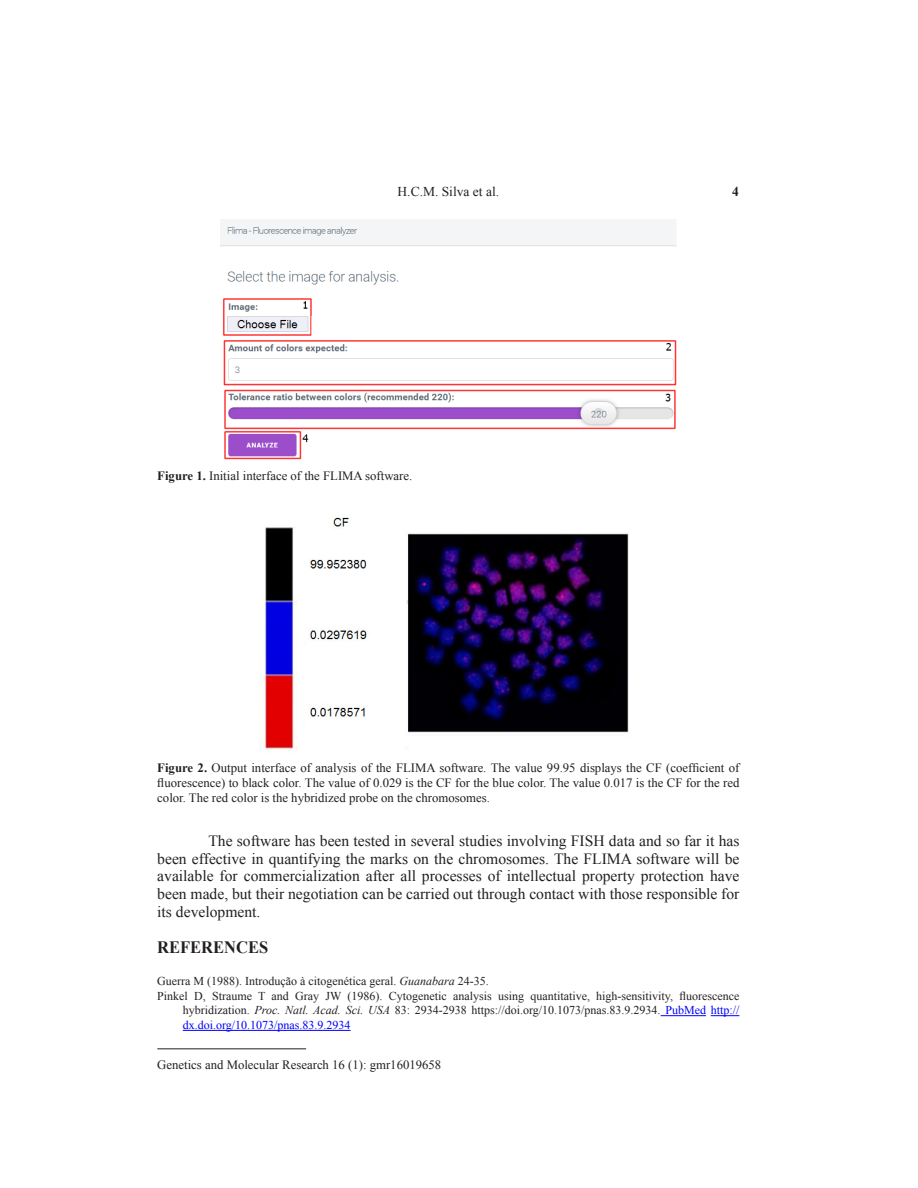
<style>
.page{position:relative;width:918px;height:1188px;background:#fff}
.page>*{position:absolute;margin:0;border:0;box-sizing:border-box;transform-origin:0 0}
.Títulos_1_e_2{font:700 17.4px "Times New Roman";color:#231f20;scale:.95 1}
.Texto{font:15.6px/17.7px "Times New Roman";color:#231f20;text-align:justify}
.t1{font:13.5px "Times New Roman";color:#231f20}
.t2{font:700 13.5px "Times New Roman";color:#231f20}
.Legendas{font:12.75px/14.7px "Times New Roman";color:#231f20;text-align:justify}
.Referências{font:12px/14.7px "Times New Roman";color:#231f20;text-align:justify}
.s1{font-weight:700}
.s2{font-style:italic}
.s3{color:#00f}
</style>
<div class="page">
<hr style="left:157px;top:1048px;width:149px;height:1px;background:#231f20">
<hr style="left:661px;top:1015px;width:45px;height:1px;background:#00f">
<svg style="left:711px;top:1015px;width:28px;height:1px"></svg>
<hr style="left:183px;top:1030px;width:168px;height:1px;background:#00f">
<img style="left:220px;top:219px;width:457px;height:241px">
<img style="left:260px;top:516px;width:369px;height:235px">
<p class="t1" style="left:398px;top:182px;width:103px">H.C.M. Silva et al.</p>
<p class="t2" style="left:732px;top:182px;width:8px">4</p>
<p class="Legendas" style="left:157px;top:469px;width:257px"><span class="s1">Figure 1.</span> Initial interface of the FLIMA software.</p>
<p class="Legendas" style="left:157px;top:760px;width:584px"><span class="s1">Figure 2.</span> Output interface of analysis of the FLIMA software. The value 99.95 displays the CF (coefficient of fluorescence) to black color. The value of 0.029 is the CF for the blue color. The value 0.017 is the CF for the red color. The red color is the hybridized probe on the chromosomes.</p>
<p class="Texto" style="left:157px;top:832px;width:584px;text-indent:51px">The software has been tested in several studies involving FISH data and so far it has been effective in quantifying the marks on the chromosomes. The FLIMA software will be available for commercialization after all processes of intellectual property protection have been made, but their negotiation can be carried out through contact with those responsible for its development.</p>
<p class="Títulos_1_e_2" style="left:157px;top:935px;width:118px">REFERENCES</p>
<p class="Referências" style="left:157px;top:973px;width:333px">Guerra M (1988). Introdução à citogenética geral. <span class="s2">Guanabara</span> 24-35.</p>
<p class="Referências" style="left:183px;top:988px;width:558px;text-indent:-26px">Pinkel D, Straume T and Gray JW (1986). Cytogenetic analysis using quantitative, high-sensitivity, fluorescence hybridization. <span class="s2">Proc. Natl. Acad. Sci. USA</span> 83: 2934-2938 https://doi.org/10.1073/pnas.83.9.2934. <span class="s3">PubMed http:// dx.doi.org/10.1073/pnas.83.9.2934</span></p>
<p class="Legendas" style="left:157px;top:1057px;width:285px">Genetics and Molecular Research 16 (1): gmr16019658</p>
</div>
